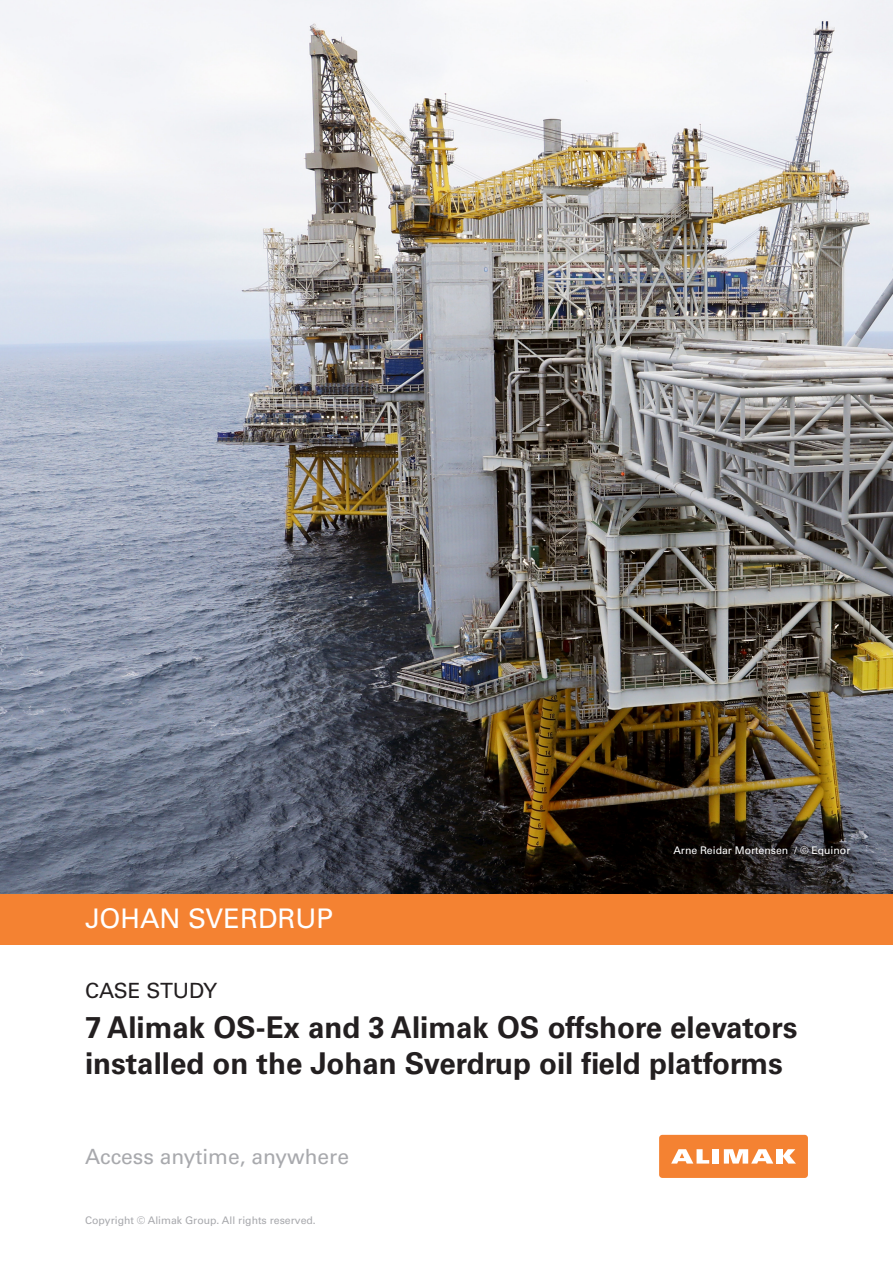
<style>
.page{position:relative;width:893px;height:1263px;background:#fff}
.page>*{position:absolute;margin:0;border:0;box-sizing:border-box;transform-origin:0 0}
.t1{font:700 30px/36px "Univers LT Std";color:#231f20}
.Project_name{font:27px "Univers LT Std";color:#fff}
.t2{font:21px "Univers LT Std";color:#a8a9ad}
.Document_type{font:21px "Univers LT Std";color:#231f20}
.t3{font:10.5px "Univers LT Std";color:#a8a9ad}
.Regular_text{font:10.5px "Univers LT Std";color:#fff}
</style>
<div class="page">
<div style="left:659px;top:1135px;width:149px;height:43px;background:#f48232;border-radius:3px"></div>
<div style="left:713px;top:1149px;width:6px;height:14px;background:#fff"></div>
<div style="left:776px;top:1149px;width:7px;height:14px;background:#fff"></div>
<svg style="left:783px;top:1149px;width:13px;height:14px"></svg>
<svg style="left:671px;top:1149px;width:38px;height:14px"></svg>
<svg style="left:724px;top:1149px;width:49px;height:14px"></svg>
<div style="left:0;top:893px;width:893px;height:51px;background:#f48232"></div>
<img style="left:0;top:0;width:893px;height:893px">
<div style="left:669px;top:842px;width:192px;height:24px;background:#231f20;opacity:.75"></div>
<p class="Project_name" style="left:85px;top:902px;width:249px">JOHAN SVERDRUP</p>
<p class="Regular_text" style="left:673px;top:844px;width:179px">Arne Reidar Mortensen / © Equinor</p>
<p class="Document_type" style="left:85px;top:978px;width:134px">CASE STUDY</p>
<p class="t1" style="left:85px;top:1009px;width:714px">7 Alimak OS-Ex and 3 Alimak OS offshore elevators installed on the Johan Sverdrup oil field platforms</p>
<p class="t2" style="left:85px;top:1144px;width:266px">Access anytime, anywhere</p>
<p class="t3" style="left:85px;top:1214px;width:232px">Copyright © Alimak Group. All rights reserved.</p>
</div>
